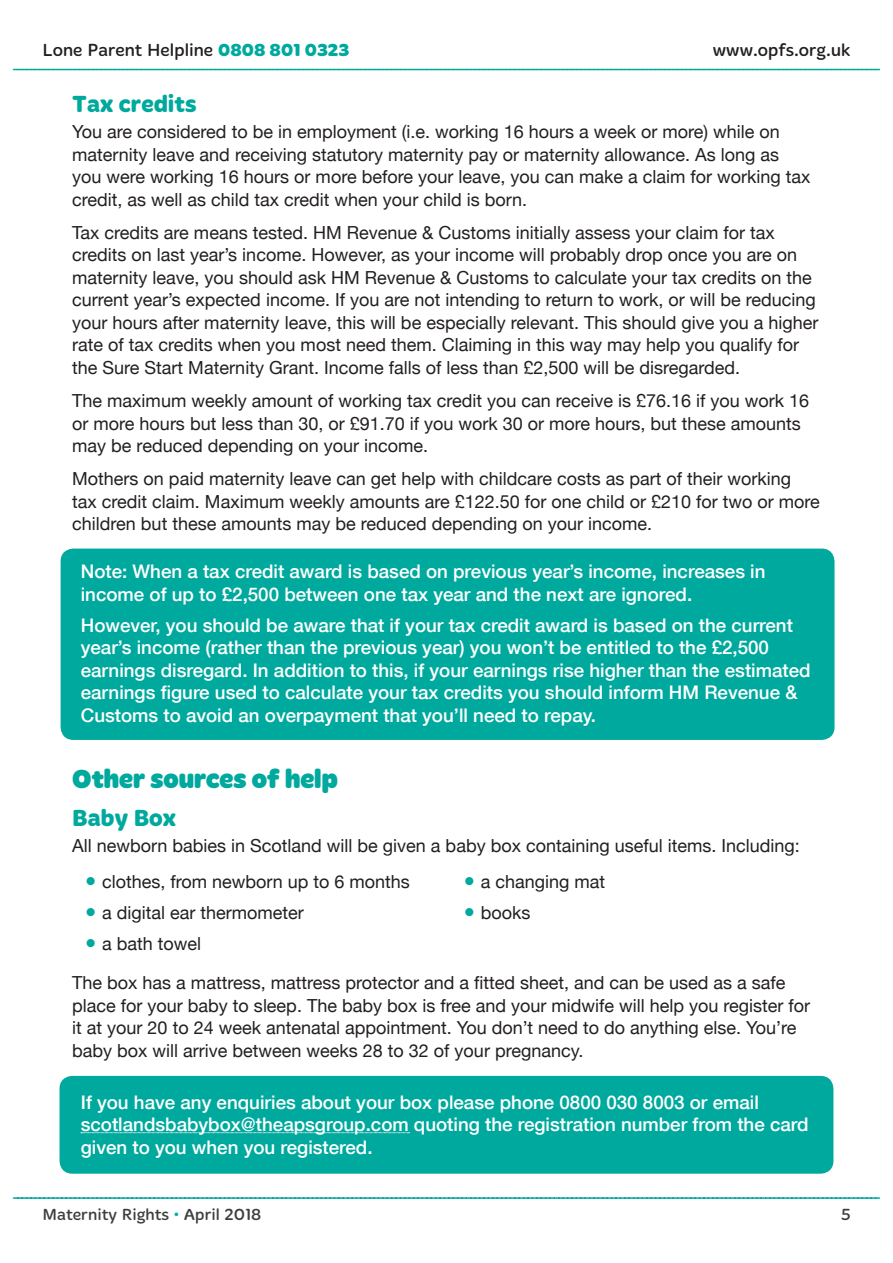
<style>
.page{position:relative;width:893px;height:1263px;background:#fff}
.page>*{position:absolute;margin:0;border:0;box-sizing:border-box;transform-origin:0 0}
.heading_1{font:900 27px "Merge";color:#00a99d}
.heading_2{font:700 24px "Merge";color:#00a99d}
.infobox_-_general{font:500 18.75px/22.5px "Helvetica Neue";color:#fff}
.t1{font:18px/22.5px "Helvetica Neue";color:#231f20}
.t2{font:18px "Merge";color:#231f20}
.t3{font:16.5px "Merge";color:#3e3e3f}
.s1{font-weight:700;color:#00a99d}
.s2{font-size:22.5px;color:#00a99d}
.s3{color:#00afa5}
</style>
<div class="page">
<svg style="left:14px;top:1197px;width:865px;height:2px;background:#29b6ac"></svg>
<svg style="left:14px;top:69px;width:865px;height:1px"></svg>
<div style="left:60px;top:1076px;width:773px;height:98px;background:#00a99d;border-radius:13px"></div>
<div style="left:61px;top:549px;width:773px;height:191px;background:#00a99d;border-radius:13px"></div>
<svg style="left:81px;top:1132px;width:329px;height:1px"></svg>
<p class="t2" style="left:43px;top:40px;width:309px">Lone Parent Helpline <span class="s1">0808 801 0323</span></p>
<p class="t2" style="left:713px;top:40px;width:139px">www.opfs.org.uk</p>
<h2 class="heading_2" style="left:72px;top:90px;width:126px">Tax credits</h2>
<p class="t1" style="left:72px;top:119px;width:740px">You are considered to be in employment (i.e. working 16 hours a week or more) while on maternity leave and receiving statutory maternity pay or maternity allowance. As long as you were working 16 hours or more before your leave, you can make a claim for working tax credit, as well as child tax credit when your child is born.</p>
<p class="t1" style="left:72px;top:220px;width:748px">Tax credits are means tested. HM Revenue &amp; Customs initially assess your claim for tax credits on last year’s income. However, as your income will probably drop once you are on maternity leave, you should ask HM Revenue &amp; Customs to calculate your tax credits on the current year’s expected income. If you are not intending to return to work, or will be reducing your hours after maternity leave, this will be especially relevant. This should give you a higher rate of tax credits when you most need them. Claiming in this way may help you qualify for the Sure Start Maternity Grant. Income falls of less than £2,500 will be disregarded.</p>
<p class="t1" style="left:72px;top:388px;width:738px">The maximum weekly amount of working tax credit you can receive is £76.16 if you work 16 or more hours but less than 30, or £91.70 if you work 30 or more hours, but these amounts may be reduced depending on your income.</p>
<p class="t1" style="left:72px;top:466px;width:749px">Mothers on paid maternity leave can get help with childcare costs as part of their working tax credit claim. Maximum weekly amounts are £122.50 for one child or £210 for two or more children but these amounts may be reduced depending on your income.</p>
<p class="infobox_-_general" style="left:81px;top:559px;width:686px">Note: When a tax credit award is based on previous year’s income, increases in income of up to £2,500 between one tax year and the next are ignored.</p>
<p class="infobox_-_general" style="left:81px;top:613px;width:731px">However, you should be aware that if your tax credit award is based on the current year’s income (rather than the previous year) you won’t be entitled to the £2,500 earnings disregard. In addition to this, if your earnings rise higher than the estimated earnings figure used to calculate your tax credits you should inform HM Revenue &amp; Customs to avoid an overpayment that you’ll need to repay.</p>
<h1 class="heading_1" style="left:72px;top:763px;width:267px">Other sources of help</h1>
<h2 class="heading_2" style="left:72px;top:803px;width:105px">Baby Box</h2>
<p class="t1" style="left:72px;top:833px;width:729px">All newborn babies in Scotland will be given a baby box containing useful items. Including:</p>
<p class="t1" style="left:85px;top:869px;width:326px"><span class="s2">•</span> clothes, from newborn up to 6 months</p>
<p class="t1" style="left:85px;top:900px;width:220px"><span class="s2">•</span> a digital ear thermometer</p>
<p class="t1" style="left:85px;top:931px;width:118px"><span class="s2">•</span> a bath towel</p>
<p class="t1" style="left:464px;top:869px;width:143px"><span class="s2">•</span> a changing mat</p>
<p class="t1" style="left:464px;top:900px;width:68px"><span class="s2">•</span> books</p>
<p class="t1" style="left:72px;top:970px;width:739px">The box has a mattress, mattress protector and a fitted sheet, and can be used as a safe place for your baby to sleep. The baby box is free and your midwife will help you register for it at your 20 to 24 week antenatal appointment. You don’t need to do anything else. You’re baby box will arrive between weeks 28 to 32 of your pregnancy.</p>
<p class="infobox_-_general" style="left:81px;top:1090px;width:729px">If you have any enquiries about your box please phone 0800 030 8003 or email scotlandsbabybox@theapsgroup.com quoting the registration number from the card given to you when you registered.</p>
<p class="t3" style="left:43px;top:1205px;width:220px">Maternity Rights <span class="s3">•</span> April 2018</p>
<p class="t3" style="left:841px;top:1205px;width:11px">5</p>
</div>
